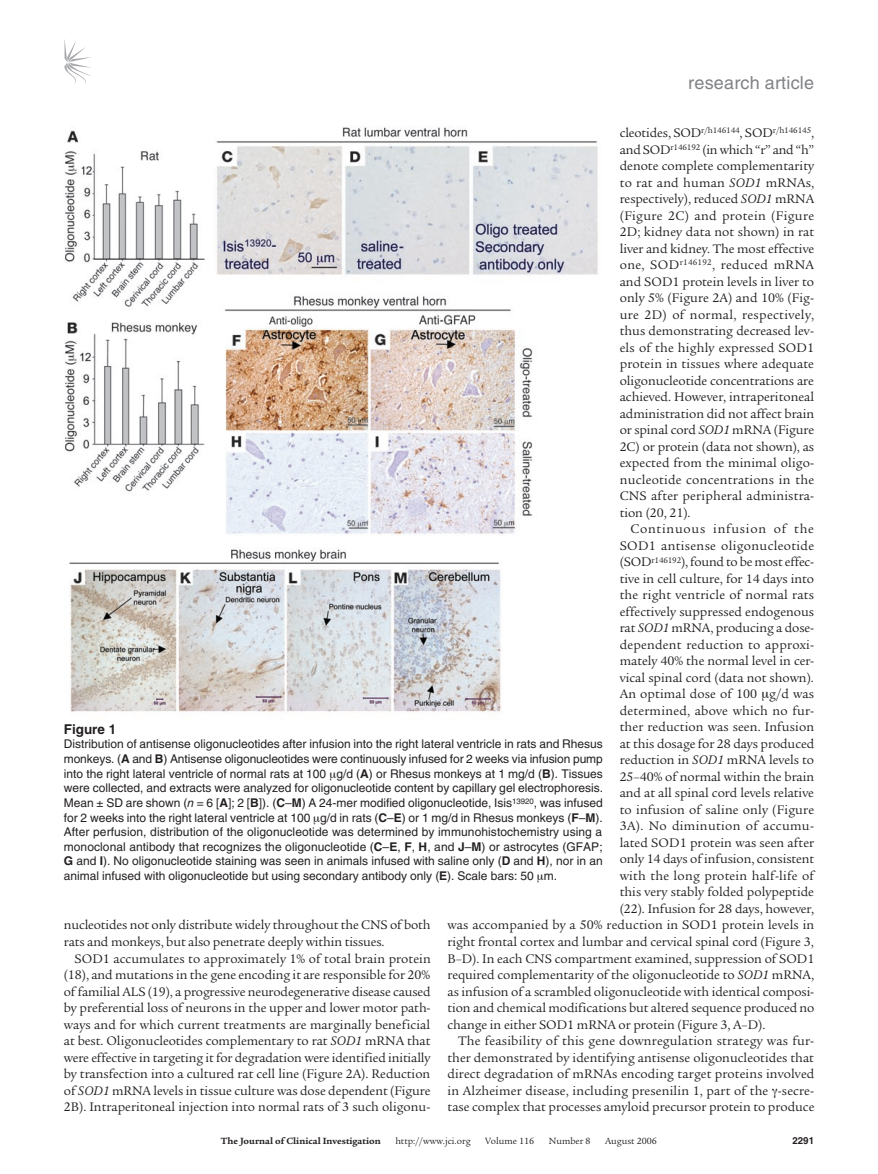
<style>
.page{position:relative;width:878px;height:1174px;background:#fff}
.page>*{position:absolute;margin:0;border:0;box-sizing:border-box;transform-origin:0 0}
.t1{font:18px "Helvetica LT Std";letter-spacing:.01em;color:#808285}
.t2{font:13.5px/16.5px "Legacy Serif Std";color:#231f20;text-align:justify}
.t3{font:13.5px "Legacy Serif Std";letter-spacing:.02em;color:#231f20}
.t4{font:13.5px "Legacy Serif Std";letter-spacing:.025em;color:#231f20}
.t5{font:13.5px "Legacy Serif Std";letter-spacing:.055em;color:#231f20}
.t6{font:700 13.5px "Helvetica LT Std";color:#231f20}
.t7{font:12px/14.5px "Helvetica LT Std";color:#231f20;text-align:justify}
.t8{font:9.75px "Legacy Serif Std";color:#231f20}
.t9{font:700 9.75px "Legacy Serif Std";color:#231f20}
.t10{font:700 9.75px "Helvetica LT Std";color:#231f20}
.s1{font-style:italic}
.s2{font-weight:700}
</style>
<div class="page">
<svg style="left:64px;top:39px;width:27px;height:45px"></svg>
<img style="left:64px;top:127px;width:534px;height:585px">
<h1 class="t1" style="left:688px;top:72px;width:127px">research article</h1>
<p class="t2" style="left:619px;top:125px;width:196px">cleotides, SOD<sup>r/h146144</sup>, SOD<sup>r/h146145</sup>, and SOD<sup>r146192</sup> (in which “r” and “h” denote complete complementarity to rat and human <span class="s1">SOD1</span> mRNAs, respectively), reduced <span class="s1">SOD1</span> mRNA (Figure 2C) and protein (Figure 2D; kidney data not shown) in rat liver and kidney. The most effective one, SOD<sup>r146192</sup>, reduced mRNA and SOD1 protein levels in liver to only 5% (Figure 2A) and 10% (Fig&shy;ure 2D) of normal, respectively, thus demonstrating decreased lev&shy;els of the highly expressed SOD1 protein in tissues where adequate oligonucleotide concentrations are achieved. However, intraperitoneal administration did not affect brain or spinal cord <span class="s1">SOD1</span> mRNA (Figure 2C) or protein (data not shown), as expected from the minimal oligo&shy;nucleotide concentrations in the CNS after peripheral administra&shy;tion (20, 21).</p>
<p class="t5" style="left:630px;top:521px;width:185px">Continuous infusion of the</p>
<p class="t4" style="left:619px;top:538px;width:196px">SOD1 antisense oligonucleotide</p>
<p class="t2" style="left:619px;top:554px;width:196px">(SOD<sup>r146192</sup>), found to be most effec-</p>
<p class="t2" style="left:619px;top:570px;width:196px">tive in cell culture, for 14 days into</p>
<p class="t2" style="left:619px;top:587px;width:196px">the right ventricle of normal rats</p>
<p class="t2" style="left:619px;top:603px;width:196px">effectively suppressed endogenous</p>
<p class="t2" style="left:619px;top:620px;width:196px">rat <span class="s1">SOD1</span> mRNA, producing a dose-</p>
<p class="t3" style="left:619px;top:637px;width:196px">dependent reduction to approxi-</p>
<p class="t2" style="left:619px;top:653px;width:196px">mately 40% the normal level in cer-</p>
<p class="t2" style="left:619px;top:669px;width:196px">vical spinal cord (data not shown).</p>
<p class="t2" style="left:619px;top:686px;width:196px">An optimal dose of 100 g/d was</p>
<p class="t3" style="left:619px;top:703px;width:196px">determined, above which no fur-</p>
<p class="t2" style="left:619px;top:719px;width:196px">ther reduction was seen. Infusion</p>
<p class="t2" style="left:619px;top:735px;width:196px">at this dosage for 28 days produced</p>
<p class="t2" style="left:619px;top:752px;width:196px">reduction in <span class="s1">SOD1</span> mRNA levels to</p>
<p class="t2" style="left:619px;top:768px;width:196px">25–40% of normal within the brain</p>
<p class="t2" style="left:619px;top:785px;width:196px">and at all spinal cord levels relative</p>
<p class="t2" style="left:619px;top:801px;width:196px">to infusion of saline only (Figure</p>
<p class="t4" style="left:619px;top:818px;width:196px">3A). No diminution of accumu-</p>
<p class="t2" style="left:619px;top:834px;width:196px">lated SOD1 protein was seen after</p>
<p class="t2" style="left:619px;top:851px;width:196px">only 14 days of infusion, consistent</p>
<p class="t2" style="left:619px;top:867px;width:196px">with the long protein half-life of</p>
<p class="t2" style="left:619px;top:884px;width:196px">this very stably folded polypeptide</p>
<p class="t2" style="left:619px;top:900px;width:196px">(22). Infusion for 28 days, however,</p>
<p class="t2" style="left:447px;top:917px;width:368px">was accompanied by a 50% reduction in SOD1 protein levels in</p>
<p class="t2" style="left:447px;top:933px;width:368px">right frontal cortex and lumbar and cervical spinal cord (Figure 3,</p>
<p class="t2" style="left:447px;top:950px;width:368px">B–D). In each CNS compartment examined, suppression of SOD1</p>
<p class="t2" style="left:447px;top:966px;width:368px">required complementarity of the oligonucleotide to <span class="s1">SOD1</span> mRNA,</p>
<p class="t2" style="left:447px;top:983px;width:368px">as infusion of a scrambled oligonucleotide with identical composi-</p>
<p class="t2" style="left:447px;top:999px;width:368px">tion and chemical modifications but altered sequence produced no</p>
<p class="t2" style="left:447px;top:1016px;width:319px">change in either SOD1 mRNA or protein (Figure 3, A–D).</p>
<p class="t2" style="left:458px;top:1032px;width:357px">The feasibility of this gene downregulation strategy was fur-</p>
<p class="t2" style="left:447px;top:1049px;width:368px">ther demonstrated by identifying antisense oligonucleotides that</p>
<p class="t2" style="left:447px;top:1065px;width:368px">direct degradation of mRNAs encoding target proteins involved</p>
<p class="t2" style="left:447px;top:1082px;width:368px">in Alzheimer disease, including presenilin 1, part of the -secre-</p>
<p class="t2" style="left:447px;top:1098px;width:368px">tase complex that processes amyloid precursor protein to produce</p>
<p class="t6" style="left:64px;top:721px;width:54px">Figure 1</p>
<p class="t7" style="left:64px;top:737px;width:540px">Distribution of antisense oligonucleotides after infusion into the right lateral ventricle in rats and Rhesus monkeys. (<span class="s2">A</span> and <span class="s2">B</span>) Antisense oligonucleotides were continuously infused for 2 weeks via infusion pump into the right lateral ventricle of normal rats at 100 g/d (<span class="s2">A</span>) or Rhesus monkeys at 1 mg/d (<span class="s2">B</span>). Tissues were collected, and extracts were analyzed for oligonucleotide content by capillary gel electrophoresis.<br>Mean ± SD are shown (<span class="s1">n</span> = 6 [<span class="s2">A</span>]; 2 [<span class="s2">B</span>]). (<span class="s2">C</span>–<span class="s2">M</span>) A 24-mer modified oligonucleotide, Isis<sup>13920</sup>, was infused for 2 weeks into the right lateral ventricle at 100 g/d in rats (<span class="s2">C</span>–<span class="s2">E</span>) or 1 mg/d in Rhesus monkeys (<span class="s2">F</span>–<span class="s2">M</span>).<br>After perfusion, distribution of the oligonucleotide was determined by immunohistochemistry using a monoclonal antibody that recognizes the oligonucleotide (<span class="s2">C</span>–<span class="s2">E</span>, <span class="s2">F</span>, <span class="s2">H</span>, and <span class="s2">J</span>–<span class="s2">M</span>) or astrocytes (GFAP; <span class="s2">G</span> and <span class="s2">I</span>). No oligonucleotide staining was seen in animals infused with saline only (<span class="s2">D</span> and <span class="s2">H</span>), nor in an animal infused with oligonucleotide but using secondary antibody only (<span class="s2">E</span>). Scale bars: 50 m.</p>
<p class="t2" style="left:64px;top:917px;width:368px">nucleotides not only distribute widely throughout the CNS of both rats and monkeys, but also penetrate deeply within tissues.</p>
<p class="t2" style="left:64px;top:950px;width:368px;text-indent:11px">SOD1 accumulates to approximately 1% of total brain protein (18), and mutations in the gene encoding it are responsible for 20% of familial ALS (19), a progressive neurodegenerative disease caused by preferential loss of neurons in the upper and lower motor path&shy;ways and for which current treatments are marginally beneficial at best. Oligonucleotides complementary to rat <span class="s1">SOD1</span> mRNA that were effective in targeting it for degradation were identified initially by transfection into a cultured rat cell line (Figure 2A). Reduction of <span class="s1">SOD1</span> mRNA levels in tissue culture was dose dependent (Figure 2B). Intraperitoneal injection into normal rats of 3 such oligonu-</p>
<p class="t9" style="left:221px;top:1135px;width:161px">The Journal of Clinical Investigation</p>
<p class="t8" style="left:395px;top:1135px;width:77px">http://www.jci.org</p>
<p class="t8" style="left:485px;top:1135px;width:50px">Volume 116</p>
<p class="t8" style="left:549px;top:1135px;width:43px">Number 8</p>
<p class="t8" style="left:605px;top:1135px;width:53px">August 2006</p>
<p class="t10" style="left:792px;top:1134px;width:23px">2291</p>
</div>
